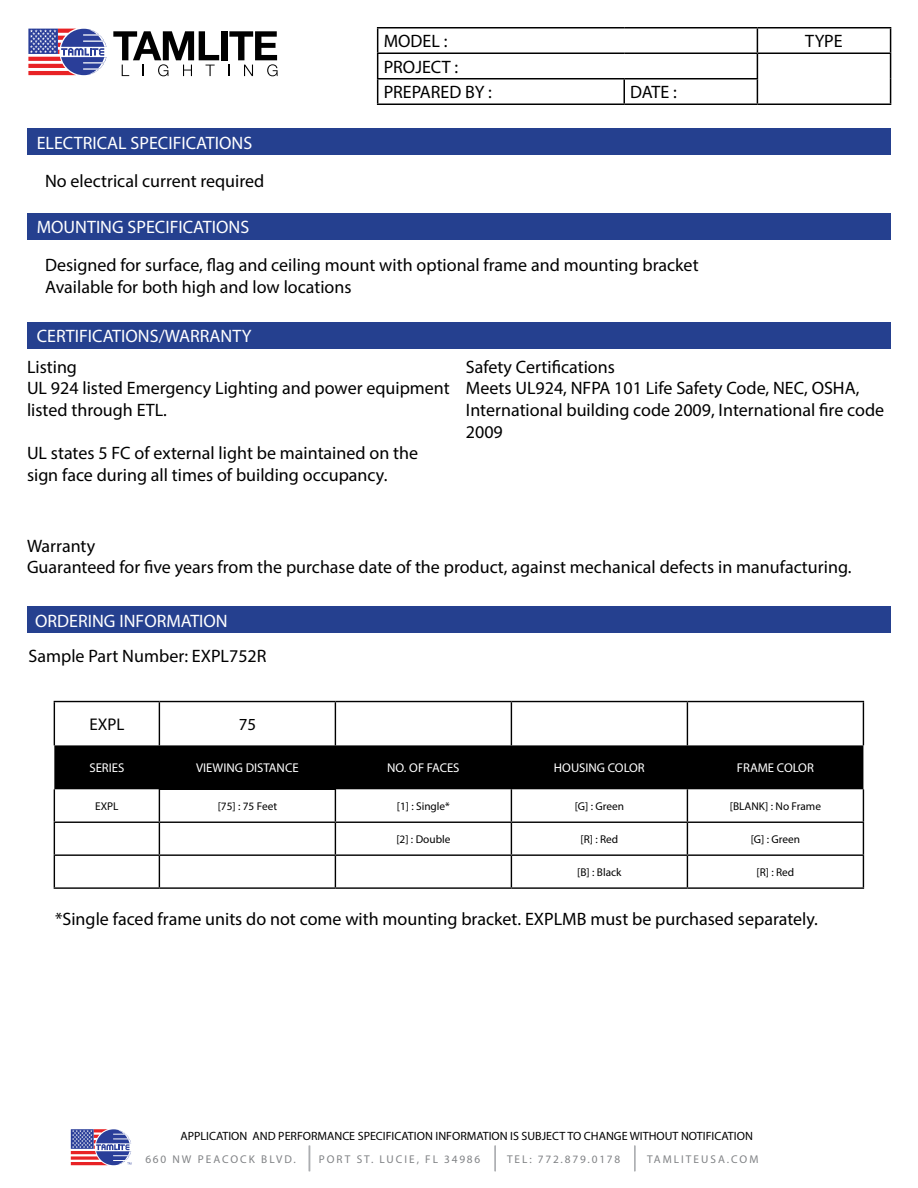
<style>
.page{position:relative;width:918px;height:1188px;background:#fff}
.page>*{position:absolute;margin:0;border:0;box-sizing:border-box;transform-origin:0 0}
.t1{font:18px/21.6px "Myriad Pro";color:#000}
.t2{font:18px "Myriad Pro";color:#fff}
.t3{font:16.95px "Myriad Pro";color:#000}
.t4{font:12.75px "Myriad Pro";color:#fff}
.t5{font:12px "Myriad Pro";color:#000}
.t6{font:11.25px "Myriad Pro";color:#000}
.t7{font:11.25px "Myriad Pro";letter-spacing:.18em;color:#808285}
.t8{font:11.25px "Myriad Pro";letter-spacing:.16em;color:#808285}
</style>
<div class="page">
<svg style="left:634px;top:1146px;width:2px;height:25px"></svg>
<svg style="left:309px;top:1146px;width:2px;height:25px"></svg>
<svg style="left:495px;top:1146px;width:1px;height:25px"></svg>
<svg style="left:70px;top:1129px;width:44px;height:37px"></svg>
<svg style="left:71px;top:1129px;width:60px;height:36px"></svg>
<hr style="left:377px;top:27px;width:247px;height:1px;background:#000">
<hr style="left:624px;top:27px;width:133px;height:1px;background:#000">
<hr style="left:757px;top:27px;width:134px;height:1px;background:#000">
<hr style="left:377px;top:52px;width:247px;height:2px;background:#000">
<hr style="left:624px;top:52px;width:133px;height:2px;background:#000">
<hr style="left:757px;top:52px;width:134px;height:2px;background:#000">
<hr style="left:377px;top:78px;width:247px;height:2px;background:#000">
<svg style="left:377px;top:28px;width:1px;height:76px"></svg>
<hr style="left:624px;top:78px;width:134px;height:2px;background:#000">
<hr style="left:623px;top:80px;width:2px;height:24px;background:#000">
<svg style="left:757px;top:28px;width:1px;height:76px"></svg>
<svg style="left:890px;top:28px;width:1px;height:76px"></svg>
<hr style="left:377px;top:104px;width:247px;height:1px;background:#000">
<hr style="left:624px;top:104px;width:133px;height:1px;background:#000">
<hr style="left:757px;top:104px;width:134px;height:1px;background:#000">
<div style="left:27px;top:129px;width:864px;height:26px;background:#25408f"></div>
<div style="left:27px;top:213px;width:864px;height:27px;background:#25408f"></div>
<div style="left:221px;top:31px;width:7px;height:29px;background:#000"></div>
<svg style="left:113px;top:31px;width:106px;height:45px"></svg>
<svg style="left:228px;top:31px;width:50px;height:45px"></svg>
<svg style="left:28px;top:28px;width:57px;height:48px"></svg>
<svg style="left:28px;top:29px;width:79px;height:46px"></svg>
<div style="left:27px;top:322px;width:864px;height:26px;background:#25408f"></div>
<div style="left:27px;top:606px;width:864px;height:27px;background:#25408f"></div>
<div style="left:54px;top:745px;width:809px;height:44px;background:#000"></div>
<hr style="left:54px;top:701px;width:105px;height:1px;background:#000">
<hr style="left:54px;top:702px;width:1px;height:43px;background:#000">
<hr style="left:159px;top:701px;width:176px;height:1px;background:#000">
<hr style="left:159px;top:702px;width:1px;height:43px;background:#000">
<hr style="left:335px;top:701px;width:176px;height:1px;background:#000">
<hr style="left:335px;top:702px;width:1px;height:43px;background:#000">
<hr style="left:511px;top:701px;width:176px;height:1px;background:#000">
<hr style="left:511px;top:702px;width:1px;height:43px;background:#000">
<hr style="left:687px;top:701px;width:177px;height:1px;background:#000">
<hr style="left:687px;top:702px;width:1px;height:43px;background:#000">
<hr style="left:863px;top:702px;width:1px;height:43px;background:#000">
<hr style="left:54px;top:789px;width:1px;height:33px;background:#000">
<hr style="left:511px;top:789px;width:1px;height:33px;background:#000">
<hr style="left:687px;top:789px;width:1px;height:33px;background:#000">
<hr style="left:863px;top:789px;width:1px;height:33px;background:#000">
<hr style="left:54px;top:823px;width:1px;height:31px;background:#000">
<hr style="left:511px;top:823px;width:1px;height:31px;background:#000">
<hr style="left:687px;top:823px;width:1px;height:31px;background:#000">
<hr style="left:863px;top:823px;width:1px;height:31px;background:#000">
<hr style="left:54px;top:856px;width:1px;height:31px;background:#000">
<hr style="left:511px;top:856px;width:1px;height:31px;background:#000">
<hr style="left:687px;top:856px;width:1px;height:31px;background:#000">
<hr style="left:863px;top:856px;width:1px;height:31px;background:#000">
<hr style="left:54px;top:822px;width:105px;height:1px;background:#000">
<hr style="left:54px;top:854px;width:105px;height:2px;background:#000">
<hr style="left:54px;top:887px;width:105px;height:2px;background:#000">
<hr style="left:159px;top:789px;width:177px;height:1px;background:#000">
<hr style="left:159px;top:790px;width:1px;height:32px;background:#000">
<hr style="left:335px;top:790px;width:1px;height:32px;background:#000">
<hr style="left:159px;top:822px;width:176px;height:1px;background:#000">
<hr style="left:159px;top:823px;width:1px;height:31px;background:#000">
<hr style="left:335px;top:823px;width:1px;height:31px;background:#000">
<hr style="left:159px;top:854px;width:176px;height:2px;background:#000">
<hr style="left:159px;top:856px;width:1px;height:31px;background:#000">
<hr style="left:335px;top:856px;width:1px;height:31px;background:#000">
<hr style="left:159px;top:887px;width:176px;height:2px;background:#000">
<hr style="left:335px;top:822px;width:176px;height:1px;background:#000">
<hr style="left:511px;top:822px;width:176px;height:1px;background:#000">
<hr style="left:687px;top:822px;width:177px;height:1px;background:#000">
<hr style="left:335px;top:854px;width:176px;height:2px;background:#000">
<hr style="left:511px;top:854px;width:176px;height:2px;background:#000">
<hr style="left:687px;top:854px;width:177px;height:2px;background:#000">
<hr style="left:335px;top:887px;width:176px;height:2px;background:#000">
<hr style="left:511px;top:887px;width:176px;height:2px;background:#000">
<hr style="left:687px;top:887px;width:177px;height:2px;background:#000">
<p class="t2" style="left:37px;top:132px;width:217px">ELECTRICAL SPECIFICATIONS</p>
<p class="t1" style="left:45px;top:170px;width:221px">No electrical current required</p>
<p class="t2" style="left:37px;top:216px;width:214px">MOUNTING SPECIFICATIONS</p>
<p class="t1" style="left:384px;top:30px;width:65px">MODEL :</p>
<p class="t1" style="left:805px;top:30px;width:39px">TYPE</p>
<p class="t1" style="left:384px;top:54px;width:110px;line-height:25.5px">PROJECT :<br>PREPARED BY :</p>
<p class="t1" style="left:630px;top:81px;width:48px">DATE :</p>
<p class="t1" style="left:45px;top:254px;width:655px">Designed for surface, flag and ceiling mount with optional frame and mounting bracket<br>Available for both high and low locations</p>
<p class="t2" style="left:37px;top:325px;width:216px">CERTIFICATIONS/WARRANTY</p>
<p class="t1" style="left:27px;top:356px;width:424px">Listing<br>UL 924 listed Emergency Lighting and power equipment listed through ETL.</p>
<p class="t1" style="left:27px;top:442px;width:393px">UL states 5 FC of external light be maintained on the sign face during all times of building occupancy.</p>
<p class="t1" style="left:466px;top:356px;width:420px">Safety Certifications<br>Meets UL924, NFPA 101 Life Safety Code, NEC, OSHA, International building code 2009, International fire code 2009</p>
<p class="t1" style="left:27px;top:535px;width:826px">Warranty<br>Guaranteed for five years from the purchase date of the product, against mechanical defects in manufacturing.</p>
<p class="t2" style="left:35px;top:610px;width:194px">ORDERING INFORMATION</p>
<p class="t1" style="left:29px;top:645px;width:240px">Sample Part Number: EXPL752R</p>
<p class="t3" style="left:89px;top:714px;width:37px">EXPL</p>
<p class="t3" style="left:239px;top:714px;width:19px">75</p>
<p class="t4" style="left:89px;top:760px;width:36px">SERIES</p>
<p class="t4" style="left:196px;top:760px;width:104px">VIEWING DISTANCE</p>
<p class="t4" style="left:387px;top:760px;width:74px">NO. OF FACES</p>
<p class="t4" style="left:554px;top:760px;width:92px">HOUSING COLOR</p>
<p class="t4" style="left:737px;top:760px;width:78px">FRAME COLOR</p>
<p class="t6" style="left:95px;top:799px;width:25px">EXPL</p>
<p class="t6" style="left:218px;top:799px;width:61px">[75] : 75 Feet</p>
<p class="t6" style="left:397px;top:799px;width:55px">[1] : Single*</p>
<p class="t6" style="left:575px;top:799px;width:51px">[G] : Green</p>
<p class="t6" style="left:730px;top:799px;width:93px">[BLANK] : No Frame</p>
<p class="t6" style="left:396px;top:832px;width:56px">[2] : Double</p>
<p class="t6" style="left:581px;top:832px;width:39px">[R] : Red</p>
<p class="t6" style="left:751px;top:832px;width:51px">[G] : Green</p>
<p class="t6" style="left:577px;top:865px;width:46px">[B] : Black</p>
<p class="t6" style="left:757px;top:865px;width:39px">[R] : Red</p>
<p class="t1" style="left:55px;top:908px;width:764px">*Single faced frame units do not come with mounting bracket. EXPLMB must be purchased separately.</p>
<p class="t5" style="left:180px;top:1129px;width:574px">APPLICATION AND PERFORMANCE SPECIFICATION INFORMATION IS SUBJECT TO CHANGE WITHOUT NOTIFICATION</p>
<p class="t7" style="left:145px;top:1152px;width:152px">660 NW PEACOCK BLVD.</p>
<p class="t7" style="left:319px;top:1152px;width:163px">PORT ST. LUCIE, FL 34986</p>
<p class="t8" style="left:507px;top:1152px;width:115px">TEL: 772.879.0178</p>
<p class="t7" style="left:647px;top:1152px;width:113px">TAMLITEUSA.COM</p>
</div>
